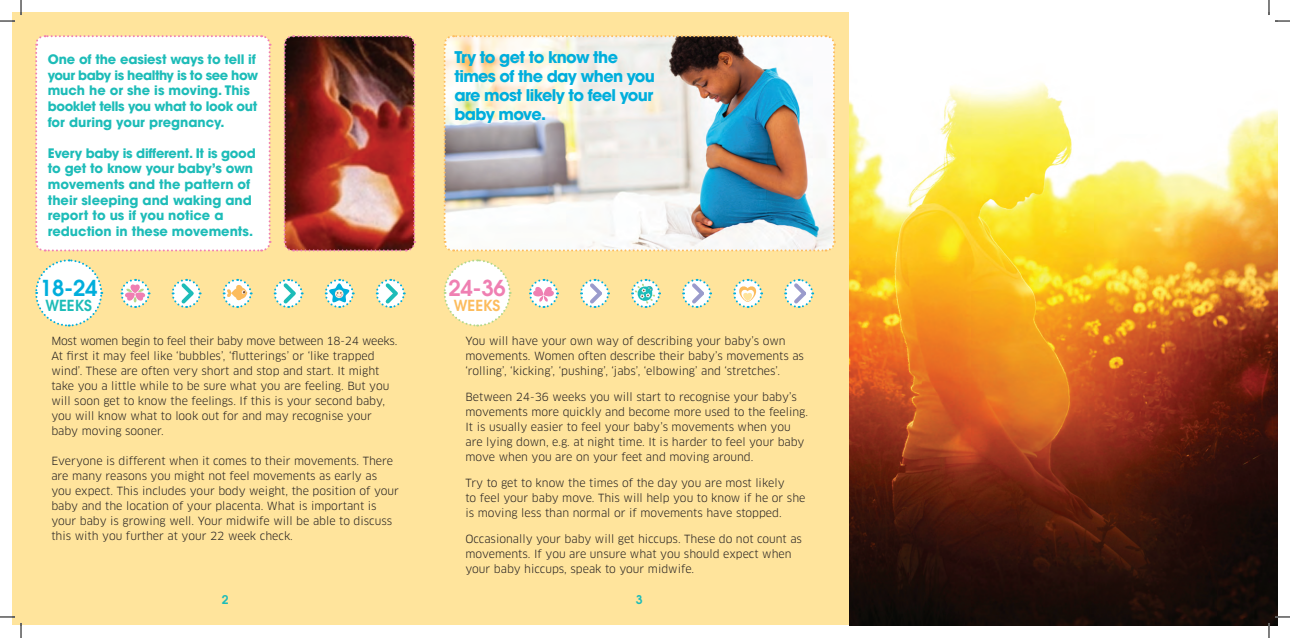
<style>
.page{position:relative;width:1290px;height:638px;background:#fff}
.page>*{position:absolute;margin:0;border:0;box-sizing:border-box;transform-origin:0 0}
.t1{font:600 21.8px "Avant Garde LTCE";color:#00aedc}
.t2{font:600 21.8px "Avant Garde LTCE";color:#ef80b2}
.t3{font:700 16px/19px "Avant Garde LT";letter-spacing:-.04em;color:#00aedc}
.t4{font:600 15.1px "Avant Garde LTCE";color:#1dbcb8}
.t5{font:600 15.1px "Avant Garde LTCE";color:#fcbc5e}
.t6{font:700 13px/15.6px "Avant Garde LT";letter-spacing:-.01em;color:#1dbcb8}
.t7{font:600 12px "Avant Garde LTCE";color:#1dbcb8}
.t8{font:11px/15px "Clan";color:#231f20}
</style>
<div class="page">
<div style="left:429px;top:12px;width:420px;height:613px;background:#ffe49c"></div>
<div style="left:12px;top:12px;width:417px;height:613px;background:#ffe49c"></div>
<div style="left:35px;top:35px;width:237px;height:217px;background:#fff"></div>
<svg style="left:35px;top:259px;width:68px;height:68px"></svg>
<svg style="left:171px;top:278px;width:31px;height:30px"></svg>
<svg style="left:273px;top:278px;width:31px;height:30px"></svg>
<svg style="left:375px;top:278px;width:31px;height:30px"></svg>
<svg style="left:120px;top:278px;width:31px;height:30px"></svg>
<svg style="left:324px;top:278px;width:31px;height:30px"></svg>
<svg style="left:222px;top:278px;width:31px;height:30px"></svg>
<img style="left:283px;top:35px;width:133px;height:217px">
<img style="left:443px;top:35px;width:393px;height:217px">
<svg style="left:443px;top:259px;width:68px;height:68px"></svg>
<svg style="left:580px;top:278px;width:30px;height:30px"></svg>
<svg style="left:682px;top:278px;width:30px;height:30px"></svg>
<svg style="left:784px;top:278px;width:30px;height:30px"></svg>
<svg style="left:631px;top:278px;width:30px;height:30px"></svg>
<svg style="left:529px;top:278px;width:30px;height:30px"></svg>
<svg style="left:733px;top:278px;width:30px;height:30px"></svg>
<img style="left:849px;top:82px;width:428px;height:543px">
<svg style="left:0;top:0;width:22px;height:22px"></svg>
<svg style="left:0;top:616px;width:22px;height:21px"></svg>
<svg style="left:1268px;top:0;width:21px;height:22px"></svg>
<svg style="left:1268px;top:616px;width:21px;height:21px"></svg>
<p class="t6" style="left:48px;top:51px;width:212px">One of the easiest ways to tell if your baby is healthy is to see how much he or she is moving. This booklet tells you what to look out for during your pregnancy.</p>
<p class="t6" style="left:48px;top:145px;width:209px">Every baby is different. It is good to get to know your baby’s own movements and the pattern of their sleeping and waking and report to us if you notice a reduction in these movements.</p>
<p class="t1" style="left:40px;top:274px;width:59px">18-24</p>
<p class="t4" style="left:45px;top:295px;width:48px">WEEKS</p>
<p class="t8" style="left:51px;top:333px;width:347px">Most women begin to feel their baby move between 18-24 weeks.<br>At first it may feel like ‘bubbles’, ‘flutterings’ or ‘like trapped wind’. These are often very short and stop and start. It might take you a little while to be sure what you are feeling. But you will soon get to know the feelings. If this is your second baby, you will know what to look out for and may recognise your baby moving sooner.</p>
<p class="t8" style="left:51px;top:453px;width:349px">Everyone is different when it comes to their movements. There are many reasons you might not feel movements as early as you expect. This includes your body weight, the position of your baby and the location of your placenta. What is important is your baby is growing well. Your midwife will be able to discuss this with you further at your 22 week check.</p>
<p class="t7" style="left:222px;top:591px;width:8px">2</p>
<p class="t3" style="left:454px;top:47px;width:202px">Try to get to know the times of the day when you are most likely to feel your baby move.</p>
<p class="t2" style="left:448px;top:274px;width:59px">24-36</p>
<p class="t5" style="left:454px;top:295px;width:48px">WEEKS</p>
<p class="t8" style="left:465px;top:333px;width:340px">You will have your own way of describing your baby’s own movements. Women often describe their baby’s movements as ‘rolling’, ‘kicking’, ‘pushing’, ‘jabs’, ‘elbowing’ and ‘stretches’.</p>
<p class="t8" style="left:465px;top:389px;width:344px">Between 24-36 weeks you will start to recognise your baby’s movements more quickly and become more used to the feeling.<br>It is usually easier to feel your baby’s movements when you are lying down, e.g. at night time. It is harder to feel your baby move when you are on your feet and moving around.</p>
<p class="t8" style="left:465px;top:475px;width:341px">Try to get to know the times of the day you are most likely<br>to feel your baby move. This will help you to know if he or she is moving less than normal or if movements have stopped.</p>
<p class="t8" style="left:465px;top:531px;width:338px">Occasionally your baby will get hiccups. These do not count as movements. If you are unsure what you should expect when your baby hiccups, speak to your midwife.</p>
<p class="t7" style="left:636px;top:591px;width:8px">3</p>
</div>
